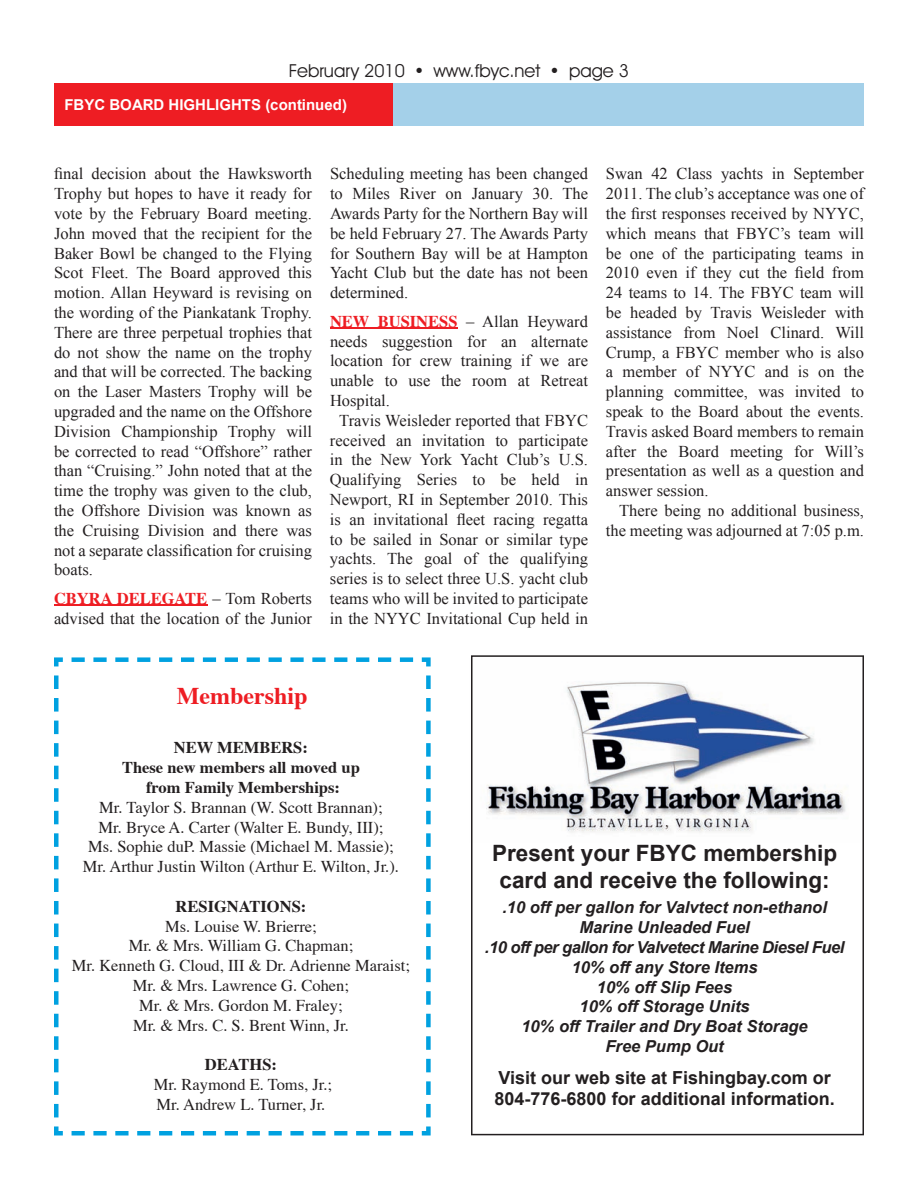
<style>
.page{position:relative;width:918px;height:1188px;background:#fff}
.page>*{position:absolute;margin:0;border:0;box-sizing:border-box;transform-origin:0 0}
.t1{font:700 24px "Times";color:#ee1d23}
.t2{font:700 22.5px/27px "Arial";color:#231f20;text-align:center}
.t3{font:700 18px/21.6px "Arial";color:#231f20}
.t4{font:18px "Avant Garde IT Cby BT";color:#231f20}
.t5{font:16.5px/19.8px "Times New Roman";color:#231f20;text-align:justify}
.t6{font:16.5px/19.8px "Times";color:#231f20;text-align:center}
.t7{font:italic 700 16.5px/19.8px "Arial";color:#231f20;text-align:center}
.t8{font:700 16.5px/19.8px "Times";color:#231f20;text-align:center}
.t9{font:700 16.5px "Times";color:#ee1d23}
.t10{font:700 15px "Arial";color:#fff}
.s1{font-family:"Times New Roman";font-weight:400;color:#231f20}
.s2{font-family:"Times";font-weight:700;color:#ee1d23}
</style>
<div class="page">
<div style="left:54px;top:84px;width:339px;height:42px;background:#ee1d23"></div>
<div style="left:393px;top:84px;width:471px;height:42px;background:#a4d0e9"></div>
<hr style="left:54px;top:604px;width:153px;height:2px;background:#ee1d23">
<svg style="left:54px;top:657px;width:377px;height:479px"></svg>
<hr style="left:330px;top:327px;width:128px;height:1px;background:#ee1d23">
<svg style="left:471px;top:655px;width:393px;height:480px"></svg>
<p class="t4" style="left:289px;top:64px;width:117px">February 2010</p>
<p class="t4" style="left:433px;top:64px;width:108px">www.fbyc.net</p>
<p class="t4" style="left:569px;top:64px;width:62px">page 3</p>
<p class="t10" style="left:64px;top:96px;width:284px">FBYC BOARD HIGHLIGHTS (continued)</p>
<p class="t5" style="left:54px;top:164px;width:260px">final decision about the Hawksworth Trophy but hopes to have it ready for vote by the February Board meeting.<br>John moved that the recipient for the Baker Bowl be changed to the Flying Scot Fleet. The Board approved this motion. Allan Heyward is revising on the wording of the Piankatank Trophy.<br>There are three perpetual trophies that do not show the name on the trophy and that will be corrected. The backing on the Laser Masters Trophy will be upgraded and the name on the Offshore Division Championship Trophy will be corrected to read “Offshore” rather than “Cruising.” John noted that at the time the trophy was given to the club, the Offshore Division was known as the Cruising Division and there was not a separate classification for cruising boats.</p>
<p class="t9" style="left:54px;top:592px;width:259px">CBYRA DELEGATE <span class="s1">– Tom Roberts</span></p>
<p class="t5" style="left:54px;top:608px;width:260px">advised that the location of the Junior</p>
<p class="t5" style="left:330px;top:164px;width:260px">Scheduling meeting has been changed to Miles River on January 30. The Awards Party for the Northern Bay will be held February 27. The Awards Party for Southern Bay will be at Hampton Yacht Club but the date has not been determined.</p>
<p class="t5" style="left:330px;top:311px;width:260px"><span class="s2">NEW BUSINESS</span> – Allan Heyward</p>
<p class="t5" style="left:330px;top:331px;width:260px">needs suggestion for an alternate</p>
<p class="t5" style="left:330px;top:351px;width:260px">location for crew training if we are</p>
<p class="t5" style="left:330px;top:371px;width:260px">unable to use the room at Retreat</p>
<p class="t5" style="left:330px;top:390px;width:62px">Hospital.</p>
<p class="t5" style="left:339px;top:410px;width:250px">Travis Weisleder reported that FBYC</p>
<p class="t5" style="left:330px;top:430px;width:260px">received an invitation to participate</p>
<p class="t5" style="left:330px;top:450px;width:260px">in the New York Yacht Club’s U.S.</p>
<p class="t5" style="left:330px;top:470px;width:260px">Qualifying Series to be held in</p>
<p class="t5" style="left:330px;top:489px;width:260px">Newport, RI in September 2010. This</p>
<p class="t5" style="left:330px;top:509px;width:260px">is an invitational fleet racing regatta</p>
<p class="t5" style="left:330px;top:529px;width:260px">to be sailed in Sonar or similar type</p>
<p class="t5" style="left:330px;top:549px;width:260px">yachts. The goal of the qualifying</p>
<p class="t5" style="left:330px;top:569px;width:260px">series is to select three U.S. yacht club</p>
<p class="t5" style="left:330px;top:588px;width:260px">teams who will be invited to participate</p>
<p class="t5" style="left:330px;top:608px;width:260px">in the NYYC Invitational Cup held in</p>
<p class="t5" style="left:606px;top:164px;width:260px">Swan 42 Class yachts in September 2011. The club’s acceptance was one of the first responses received by NYYC, which means that FBYC’s team will be one of the participating teams in 2010 even if they cut the field from 24 teams to 14. The FBYC team will be headed by Travis Weisleder with assistance from Noel Clinard. Will Crump, a FBYC member who is also a member of NYYC and is on the planning committee, was invited to speak to the Board about the events.<br>Travis asked Board members to remain after the Board meeting for Will’s presentation as well as a question and answer session.</p>
<p class="t5" style="left:606px;top:501px;width:260px;text-align:right">There being no additional business, the meeting was adjourned at 7:05 p.m.</p>
<h1 class="t1" style="left:177px;top:686px;width:132px">Membership</h1>
<p class="t8" style="left:122px;top:739px;width:239px">NEW MEMBERS:<br>These new members all moved up from Family Memberships:</p>
<p class="t6" style="left:83px;top:799px;width:318px">Mr. Taylor S. Brannan (W. Scott Brannan);<br>Mr. Bryce A. Carter (Walter E. Bundy, III);<br>Ms. Sophie duP. Massie (Michael M. Massie); Mr. Arthur Justin Wilton (Arthur E. Wilton, Jr.).</p>
<p class="t8" style="left:176px;top:898px;width:132px">RESIGNATIONS:</p>
<p class="t6" style="left:72px;top:918px;width:340px">Ms. Louise W. Brierre;<br>Mr. &amp; Mrs. William G. Chapman;<br>Mr. Kenneth G. Cloud, III &amp; Dr. Adrienne Maraist;<br>Mr. &amp; Mrs. Lawrence G. Cohen;<br>Mr. &amp; Mrs. Gordon M. Fraley;<br>Mr. &amp; Mrs. C. S. Brent Winn, Jr.</p>
<p class="t8" style="left:205px;top:1056px;width:74px">DEATHS:</p>
<p class="t6" style="left:154px;top:1076px;width:180px;text-align:left">Mr. Raymond E. Toms, Jr.;<br>Mr. Andrew L. Turner, Jr.</p>
<h2 class="t2" style="left:492px;top:840px;width:347px">Present your FBYC membership card and receive the following:</h2>
<p class="t7" style="left:485px;top:898px;width:361px">.10 off per gallon for Valvtect non-ethanol<br>Marine Unleaded Fuel<br>.10 off per gallon for Valvetect Marine Diesel Fuel<br>10% off any Store Items<br>10% off Slip Fees<br>10% off Storage Units<br>10% off Trailer and Dry Boat Storage<br>Free Pump Out</p>
<p class="t3" style="left:495px;top:1067px;width:342px">Visit our web site at Fishingbay.com or<br>804-776-6800 for additional information.</p>
</div>
